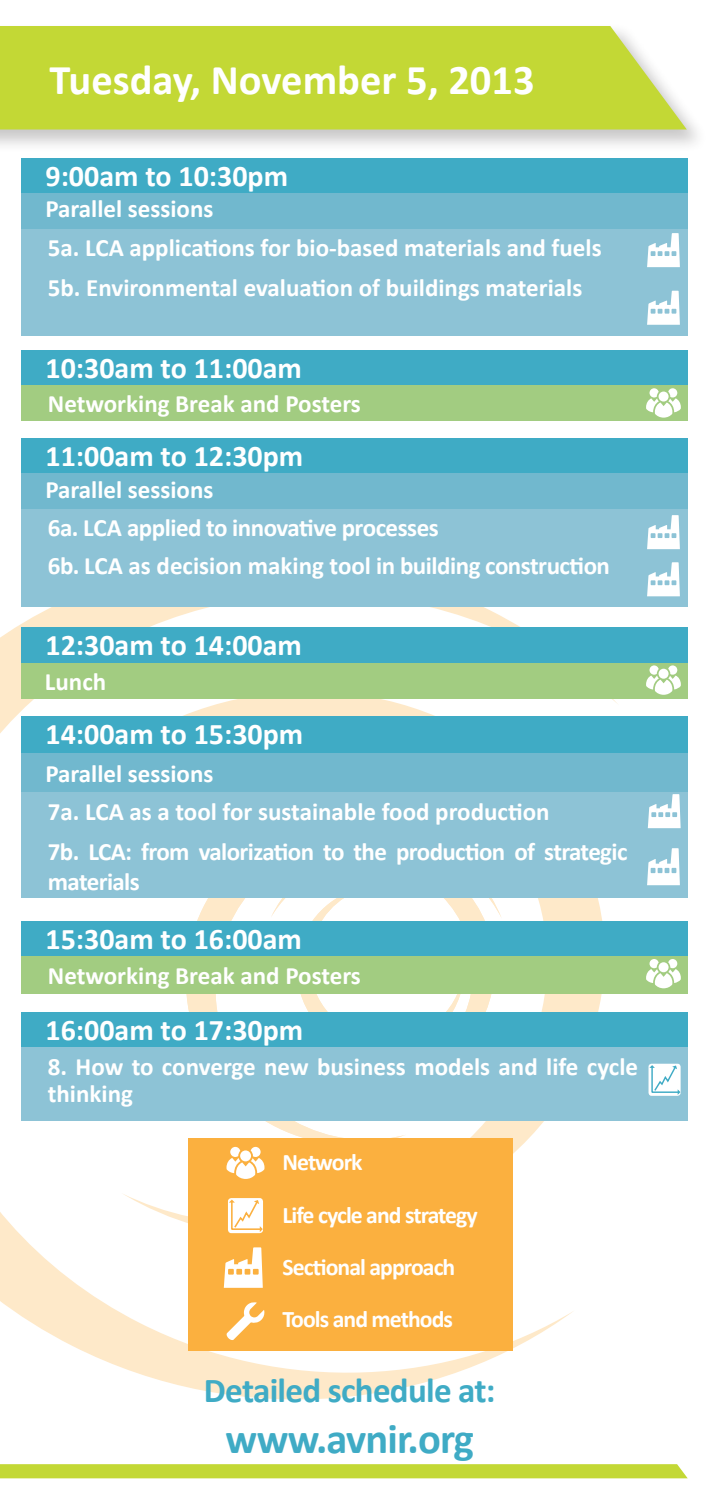
<style>
.page{position:relative;width:709px;height:1489px;background:#fff}
.page>*{position:absolute;margin:0;border:0;box-sizing:border-box;transform-origin:0 0}
.t1{font:700 42.5px "Calibri";color:#fff}
.t2{font:700 42.5px "Calibri";letter-spacing:-.02em;color:#3fabc5}
.t3{font:700 35px "Calibri";letter-spacing:-.02em;color:#3fabc5}
.t4{font:700 30px "Calibri";color:#fff}
.t5{font:700 25px/27.5px "Calibri";color:#fff}
.t6{font:700 25px/37.5px "Calibri";letter-spacing:-.02em;color:#fff}
.t7{font:700 25px/30px "Calibri";letter-spacing:-.025em;color:#fff}
.t8{font:700 23.75px "Calibri";letter-spacing:-.04em;color:#fff}
</style>
<div class="page">
<svg style="left:0;top:607px;width:573px;height:793px"></svg>
<svg style="left:58px;top:698px;width:589px;height:557px"></svg>
<svg style="left:0;top:1464px;width:687px;height:14px"></svg>
<div style="left:0;top:22px;width:708px;height:131px;background:#231f20;opacity:.25"></div>
<div style="left:0;top:26px;width:687px;height:103px;background:#c3d835"></div>
<div style="left:21px;top:350px;width:666px;height:36px;background:#3fabc5"></div>
<div style="left:21px;top:386px;width:666px;height:35px;background:#a2cc81"></div>
<svg style="left:646px;top:388px;width:35px;height:29px"></svg>
<div style="left:21px;top:627px;width:666px;height:36px;background:#3fabc5"></div>
<div style="left:21px;top:663px;width:666px;height:35px;background:#a2cc81"></div>
<svg style="left:646px;top:665px;width:35px;height:29px"></svg>
<div style="left:21px;top:920px;width:666px;height:36px;background:#3fabc5"></div>
<div style="left:21px;top:955px;width:666px;height:38px;background:#a2cc81"></div>
<svg style="left:646px;top:959px;width:35px;height:29px"></svg>
<div style="left:21px;top:1011px;width:666px;height:36px;background:#3fabc5"></div>
<div style="left:21px;top:1047px;width:666px;height:73px;background:#8dc3d6"></div>
<svg style="left:648px;top:1063px;width:32px;height:32px"></svg>
<svg style="left:649px;top:1064px;width:31px;height:30px"></svg>
<div style="left:188px;top:1137px;width:324px;height:213px;background:#fbb03f"></div>
<svg style="left:228px;top:1197px;width:35px;height:35px"></svg>
<svg style="left:229px;top:1199px;width:34px;height:32px"></svg>
<svg style="left:226px;top:1302px;width:39px;height:37px"></svg>
<svg style="left:226px;top:1146px;width:38px;height:32px"></svg>
<svg style="left:224px;top:1247px;width:39px;height:40px"></svg>
<div style="left:21px;top:716px;width:666px;height:38px;background:#3fabc5"></div>
<div style="left:21px;top:791px;width:666px;height:107px;background:#8dc3d6"></div>
<div style="left:21px;top:752px;width:666px;height:39px;background:#71b8ce"></div>
<svg style="left:647px;top:848px;width:33px;height:37px"></svg>
<div style="left:21px;top:438px;width:666px;height:35px;background:#3fabc5"></div>
<div style="left:21px;top:508px;width:666px;height:99px;background:#8dc3d6"></div>
<div style="left:21px;top:473px;width:666px;height:35px;background:#71b8ce"></div>
<svg style="left:647px;top:562px;width:33px;height:34px"></svg>
<svg style="left:647px;top:515px;width:33px;height:34px"></svg>
<div style="left:21px;top:158px;width:666px;height:35px;background:#3fabc5"></div>
<div style="left:21px;top:229px;width:666px;height:107px;background:#8dc3d6"></div>
<div style="left:21px;top:193px;width:666px;height:36px;background:#71b8ce"></div>
<svg style="left:647px;top:291px;width:33px;height:34px"></svg>
<svg style="left:647px;top:233px;width:33px;height:34px"></svg>
<svg style="left:647px;top:794px;width:33px;height:34px"></svg>
<p class="t1" style="left:50px;top:53px;width:486px">Tuesday, November 5, 2013</p>
<p class="t4" style="left:45px;top:157px;width:244px">9:00am to 10:30pm</p>
<p class="t5" style="left:45px;top:195px;width:170px">Parallel sessions</p>
<p class="t5" style="left:48px;top:234px;width:555px">5a. LCA applications for bio-based materials and fuels</p>
<p class="t5" style="left:48px;top:274px;width:536px">5b. Environmental evaluation of buildings materials</p>
<p class="t4" style="left:45px;top:349px;width:258px">10:30am to 11:00am</p>
<p class="t5" style="left:48px;top:390px;width:314px">Networking Break and Posters</p>
<p class="t4" style="left:45px;top:436px;width:259px">11:00am to 12:30pm</p>
<p class="t5" style="left:45px;top:476px;width:170px">Parallel sessions</p>
<p class="t6" style="left:48px;top:509px;width:563px">6a. LCA applied to innovative processes<br>6b. LCA as decision making tool in building construction</p>
<p class="t4" style="left:45px;top:626px;width:258px">12:30am to 14:00am</p>
<p class="t5" style="left:45px;top:667px;width:63px">Lunch</p>
<p class="t4" style="left:45px;top:715px;width:259px">14:00am to 15:30pm</p>
<p class="t5" style="left:45px;top:759px;width:170px">Parallel sessions</p>
<p class="t5" style="left:48px;top:797px;width:503px">7a. LCA as a tool for sustainable food production</p>
<p class="t7" style="left:48px;top:836px;width:581px">7b. LCA: from valorization to the production of strategic materials</p>
<p class="t4" style="left:45px;top:919px;width:258px">15:30am to 16:00am</p>
<p class="t5" style="left:48px;top:961px;width:314px">Networking Break and Posters</p>
<p class="t4" style="left:45px;top:1010px;width:259px">16:00am to 17:30pm</p>
<p class="t5" style="left:48px;top:1052px;width:591px">8. How to converge new business models and life cycle thinking</p>
<p class="t8" style="left:282px;top:1147px;width:82px">Network</p>
<p class="t8" style="left:282px;top:1199px;width:197px">Life cycle and strategy</p>
<p class="t8" style="left:282px;top:1251px;width:174px">Sectional approach</p>
<p class="t8" style="left:282px;top:1303px;width:172px">Tools and methods</p>
<p class="t3" style="left:204px;top:1367px;width:293px">Detailed schedule at:</p>
<p class="t2" style="left:225px;top:1411px;width:250px">www.avnir.org</p>
</div>
